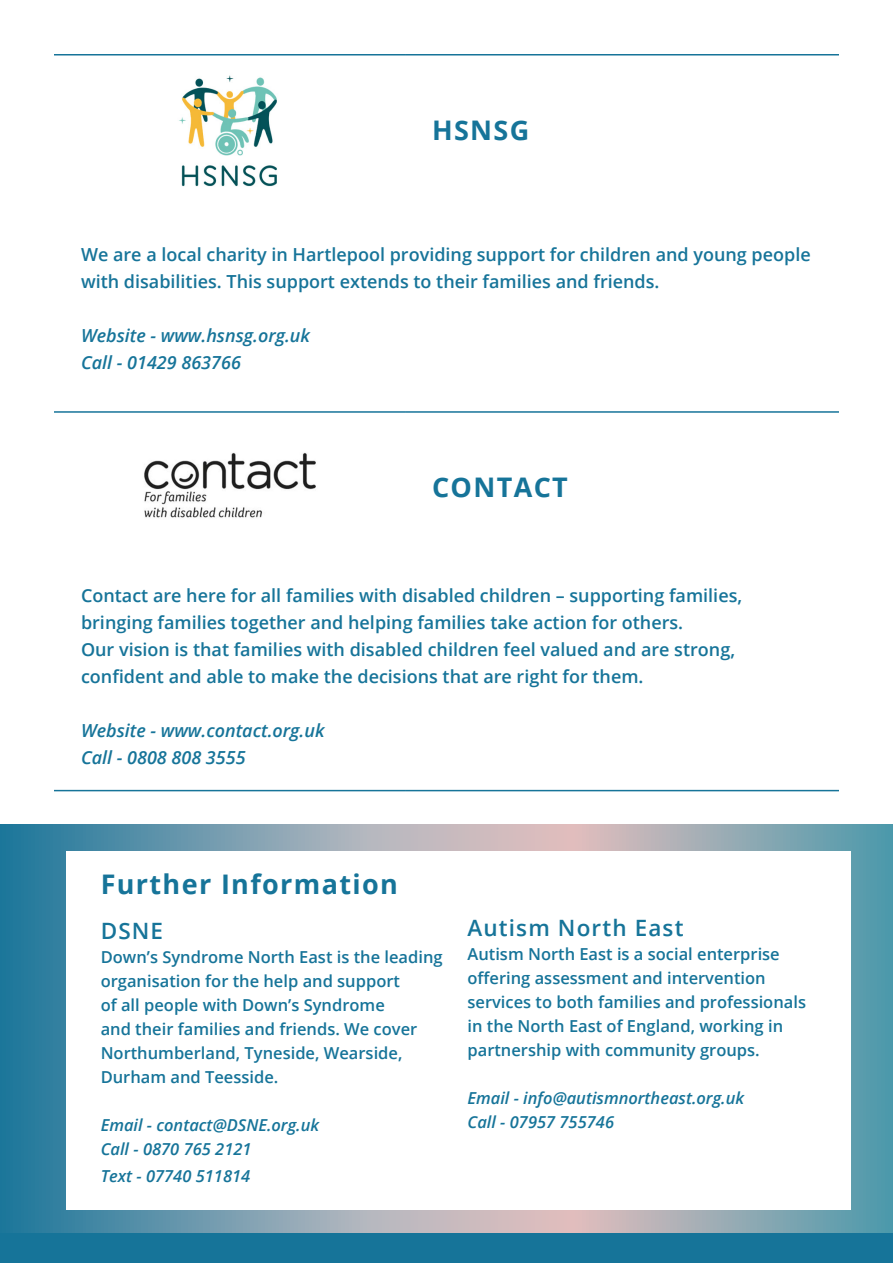
<style>
.page{position:relative;width:893px;height:1263px;background:#fff}
.page>*{position:absolute;margin:0;border:0;box-sizing:border-box;transform-origin:0 0}
.t1{font:700 27px "Open Sans";letter-spacing:.05em;color:#167499}
.Body{font:600 22.5px "Open Sans";letter-spacing:.05em;color:#167499}
.Body-2{font:600 18px/27px "Open Sans";color:#167499}
.URL{font:italic 600 18px "Open Sans";color:#167499}
.Body-3{font:600 16.5px/24px "Open Sans";color:#167499}
.URL-2{font:italic 600 16.5px "Open Sans";color:#167499}
.Body-4{font:italic 600 16.5px "Open Sans";color:#167499}
</style>
<div class="page">
<svg style="left:0;top:825px;width:893px;height:409px;background:#6697ab"></svg>
<div style="left:66px;top:851px;width:785px;height:359px;background:#fff"></div>
<div style="left:0;top:1234px;width:893px;height:29px;background:#167499"></div>
<hr style="left:54px;top:54px;width:351px;height:2px;background:#167499">
<hr style="left:405px;top:54px;width:434px;height:2px;background:#167499">
<hr style="left:54px;top:411px;width:351px;height:2px;background:#167499">
<hr style="left:405px;top:411px;width:434px;height:2px;background:#167499">
<hr style="left:54px;top:790px;width:351px;height:1px;background:#167499">
<hr style="left:405px;top:790px;width:434px;height:1px;background:#167499">
<img style="left:179px;top:75px;width:98px;height:112px">
<img style="left:144px;top:452px;width:172px;height:66px">
<p class="t1" style="left:432px;top:111px;width:99px">HSNSG</p>
<p class="Body-2" style="left:81px;top:240px;width:731px">We are a local charity in Hartlepool providing support for children and young people with disabilities. This support extends to their families and friends.</p>
<p class="URL" style="left:81px;top:323px;width:230px">Website - www.hsnsg.org.uk</p>
<p class="URL" style="left:81px;top:350px;width:161px">Call - 01429 863766</p>
<p class="t1" style="left:432px;top:468px;width:137px">CONTACT</p>
<p class="Body-2" style="left:81px;top:581px;width:663px">Contact are here for all families with disabled children – supporting families, bringing families together and helping families take action for others.</p>
<p class="Body-2" style="left:81px;top:635px;width:656px">Our vision is that families with disabled children feel valued and are strong, confident and able to make the decisions that are right for them.</p>
<p class="URL" style="left:81px;top:718px;width:245px">Website - www.contact.org.uk</p>
<p class="URL" style="left:81px;top:745px;width:166px">Call - 0808 808 3555</p>
<p class="t1" style="left:101px;top:865px;width:299px">Further Information</p>
<p class="Body" style="left:101px;top:915px;width:64px">DSNE</p>
<p class="Body-3" style="left:101px;top:944px;width:343px">Down’s Syndrome North East is the leading organisation for the help and support<br>of all people with Down’s Syndrome<br>and their families and friends. We cover Northumberland, Tyneside, Wearside, Durham and Teesside.</p>
<p class="URL-2" style="left:101px;top:1113px;width:220px">Email - contact@DSNE.org.uk</p>
<p class="URL-2" style="left:101px;top:1137px;width:152px">Call - 0870 765 2121</p>
<p class="URL-2" style="left:101px;top:1164px;width:151px">Text - 07740 511814</p>
<p class="Body" style="left:467px;top:913px;width:218px">Autism North East</p>
<p class="Body-3" style="left:467px;top:942px;width:340px">Autism North East is a social enterprise offering assessment and intervention services to both families and professionals in the North East of England, working in partnership with community groups.</p>
<p class="Body-4" style="left:467px;top:1087px;width:278px">Email - info@autismnortheast.org.uk</p>
<p class="Body-4" style="left:467px;top:1111px;width:148px">Call - 07957 755746</p>
</div>
